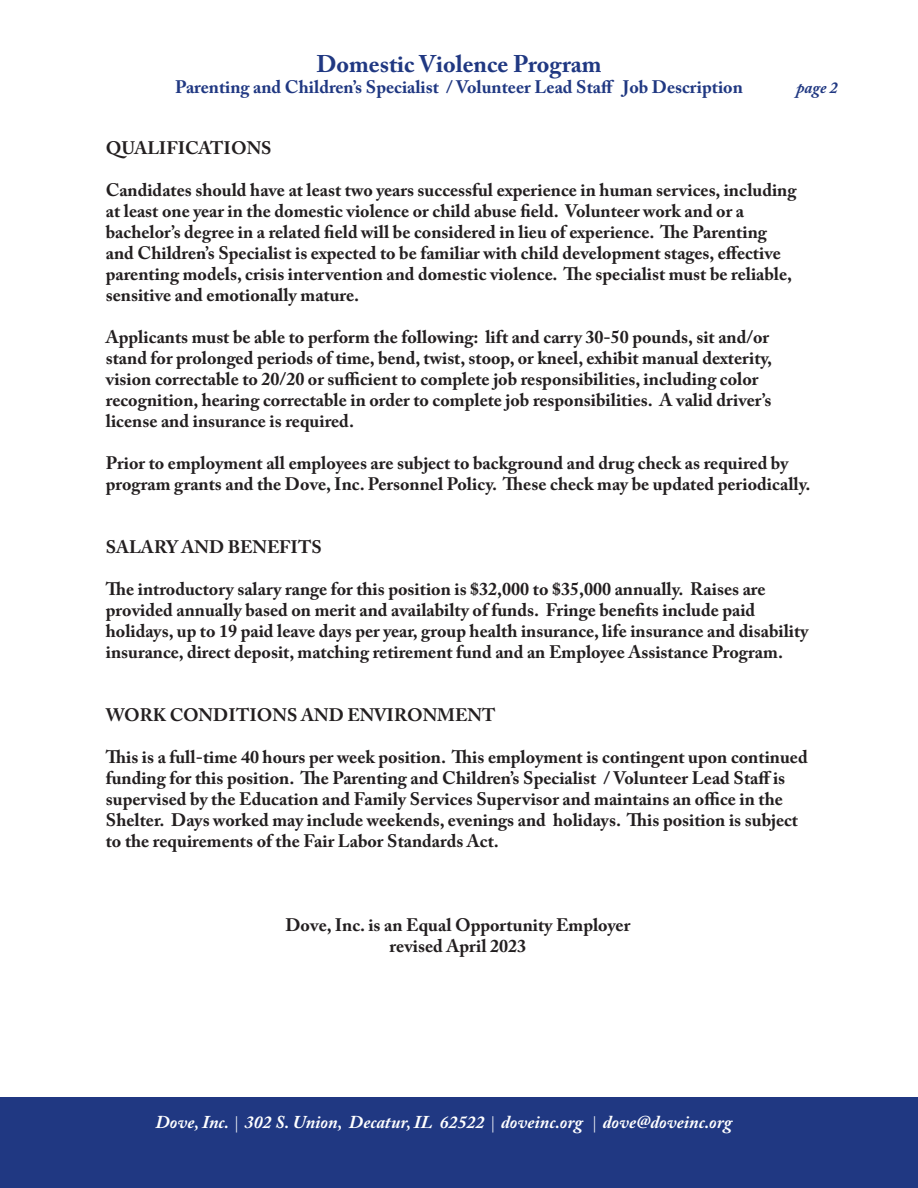
<style>
.page{position:relative;width:918px;height:1188px;background:#fff}
.page>*{position:absolute;margin:0;border:0;box-sizing:border-box;transform-origin:0 0}
.t1{font:700 24px "Adobe Caslon Pro";color:#203882}
.t2{font:700 18px/21px "Adobe Caslon Pro";color:#231f20}
.t3{font:italic 700 18px "Adobe Caslon Pro";color:#fff}
.t4{font:700 18px "Adobe Caslon Pro";color:#203882}
.t5{font:italic 700 16.5px "Adobe Caslon Pro";color:#203882}
.s1{font-family:"Garamond";font-weight:400;font-style:normal}
</style>
<div class="page">
<div style="left:0;top:1097px;width:918px;height:91px;background:#203882"></div>
<p class="t1" style="left:316px;top:49px;width:287px">Domestic Violence Program</p>
<p class="t4" style="left:175px;top:76px;width:569px">Parenting and Children’s Specialist / Volunteer Lead Staff Job Description</p>
<p class="t5" style="left:796px;top:78px;width:43px">page 2</p>
<p class="t2" style="left:106px;top:137px;width:167px">QUALIFICATIONS</p>
<p class="t2" style="left:106px;top:179px;width:692px">Candidates should have at least two years successful experience in human services, including at least one year in the domestic violence or child abuse field. Volunteer work and or a bachelor’s degree in a related field will be considered in lieu of experience. The Parenting and Children’s Specialist is expected to be familiar with child development stages, effective parenting models, crisis intervention and domestic violence. The specialist must be reliable, sensitive and emotionally mature.</p>
<p class="t2" style="left:106px;top:326px;width:668px">Applicants must be able to perform the following: lift and carry 30-50 pounds, sit and/or stand for prolonged periods of time, bend, twist, stoop, or kneel, exhibit manual dexterity, vision correctable to 20/20 or sufficient to complete job responsibilities, including color recognition, hearing correctable in order to complete job responsibilities. A valid driver’s license and insurance is required.</p>
<p class="t2" style="left:106px;top:452px;width:706px">Prior to employment all employees are subject to background and drug check as required by program grants and the Dove, Inc. Personnel Policy. These check may be updated periodically.</p>
<p class="t2" style="left:106px;top:536px;width:218px">SALARY AND BENEFITS</p>
<p class="t2" style="left:106px;top:578px;width:704px">The introductory salary range for this position is $32,000 to $35,000 annually. Raises are provided annually based on merit and availabilty of funds. Fringe benefits include paid holidays, up to 19 paid leave days per year, group health insurance, life insurance and disability insurance, direct deposit, matching retirement fund and an Employee Assistance Program.</p>
<p class="t2" style="left:106px;top:704px;width:391px">WORK CONDITIONS AND ENVIRONMENT</p>
<p class="t2" style="left:106px;top:746px;width:703px">This is a full-time 40 hours per week position. This employment is contingent upon continued funding for this position. The Parenting and Children’s Specialist / Volunteer Lead Staffis supervised by the Education and Family Services Supervisor and maintains an office in the Shelter. Days worked may include weekends, evenings and holidays. This position is subject to the requirements of the Fair Labor Standards Act.</p>
<p class="t2" style="left:286px;top:915px;width:346px">Dove, Inc. is an Equal Opportunity Employer</p>
<p class="t2" style="left:390px;top:936px;width:138px">revised April 2023</p>
<p class="t3" style="left:155px;top:1111px;width:578px">Dove, Inc. <span class="s1">|</span> 302 S. Union, Decatur, IL 62522 <span class="s1">|</span> doveinc.org <span class="s1">|</span> dove@doveinc.org</p>
</div>
